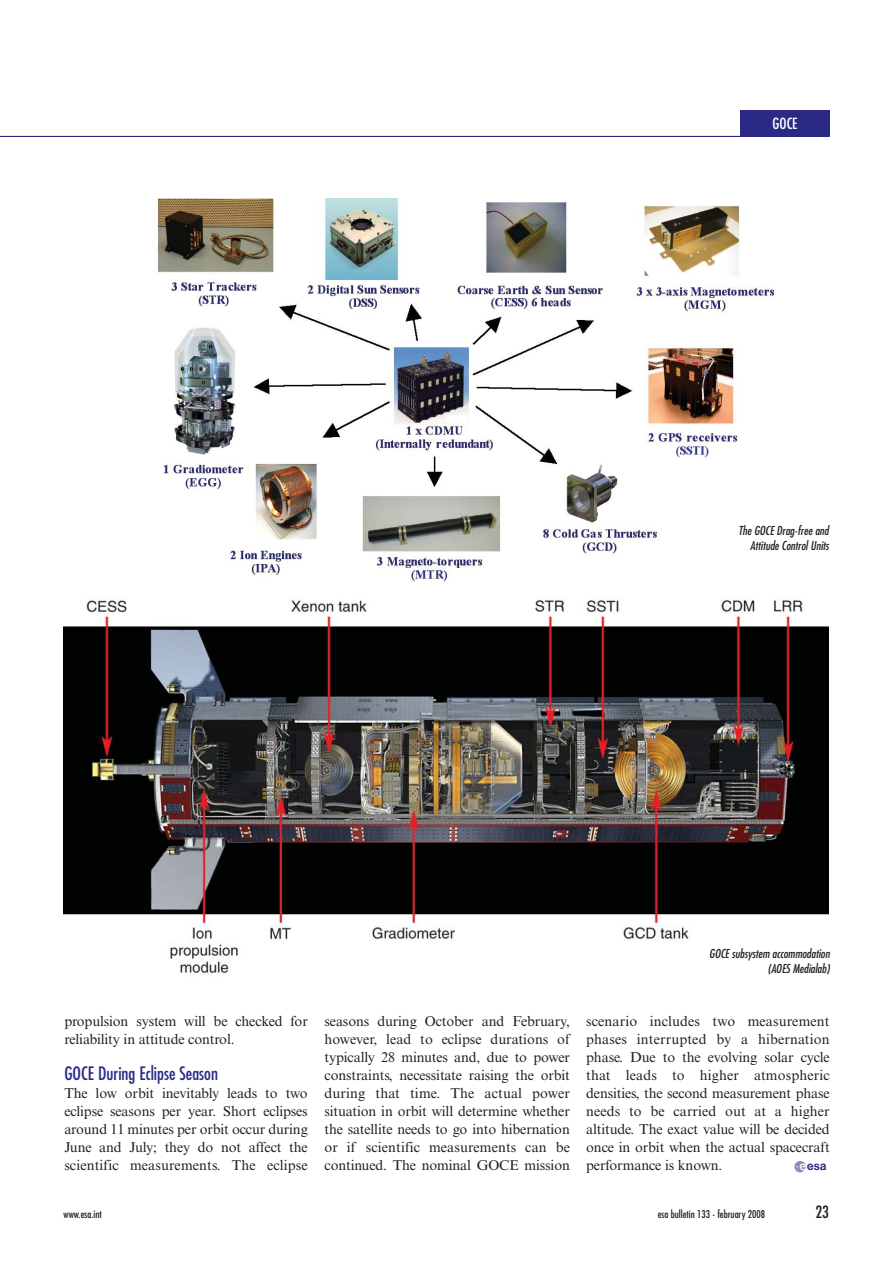
<style>
.page{position:relative;width:893px;height:1263px;background:#fff}
.page>*{position:absolute;margin:0;border:0;box-sizing:border-box;transform-origin:0 0}
.t1{font:condensed 18px "Futura Std";color:#2a2a86}
.t2{font:condensed 16.5px "Futura Std";color:#231f20}
.t3{font:condensed 15px "Futura Std";color:#fff}
.t4{font:14.25px/18px "Times New Roman MT Std";letter-spacing:-.01em;color:#231f20;text-align:justify}
.t5{font:14.25px "ES Aprogramme";color:#2a2a86}
.t6{font:italic condensed 12px/15px "Futura Std";color:#231f20;text-align:right}
.t7{font:condensed 10.5px "Futura Std";color:#231f20}
</style>
<div class="page">
<div style="left:740px;top:110px;width:90px;height:26px;background:#2a2a86"></div>
<hr style="left:0;top:136px;width:830px;height:1px;background:#2a2a86">
<img style="left:157px;top:199px;width:616px;height:383px">
<img style="left:64px;top:600px;width:765px;height:374px">
<p class="t3" style="left:773px;top:116px;width:26px">GOCE</p>
<p class="t6" style="left:738px;top:524px;width:92px">The GOCE Drag-free and<br>Attitude Control Units</p>
<p class="t4" style="left:64px;top:1014px;width:245px">propulsion system will be checked for reliability in attitude control.</p>
<p class="t1" style="left:64px;top:1065px;width:155px">GOCE During Eclipse Season</p>
<p class="t4" style="left:64px;top:1086px;width:245px">The low orbit inevitably leads to two eclipse seasons per year. Short eclipses around 11 minutes per orbit occur during June and July; they do not affect the scientific measurements. The eclipse</p>
<p class="t6" style="left:709px;top:947px;width:122px">GOCE subsystem accommodation (AOES Medialab)</p>
<p class="t4" style="left:325px;top:1014px;width:247px">seasons during October and February, however, lead to eclipse durations of typically 28 minutes and, due to power constraints, necessitate raising the orbit during that time. The actual power situation in orbit will determine whether the satellite needs to go into hibernation or if scientific measurements can be continued. The nominal GOCE mission</p>
<p class="t4" style="left:586px;top:1014px;width:245px">scenario includes two measurement phases interrupted by a hibernation phase. Due to the evolving solar cycle that leads to higher atmospheric densities, the second measurement phase needs to be carried out at a higher altitude. The exact value will be decided once in orbit when the actual spacecraft performance is known.</p>
<p class="t5" style="left:794px;top:1161px;width:35px">e</p>
<p class="t7" style="left:64px;top:1209px;width:40px">www.esa.int</p>
<p class="t7" style="left:658px;top:1209px;width:109px">esa bulletin 133 - february 2008</p>
<p class="t2" style="left:815px;top:1204px;width:15px">23</p>
</div>
